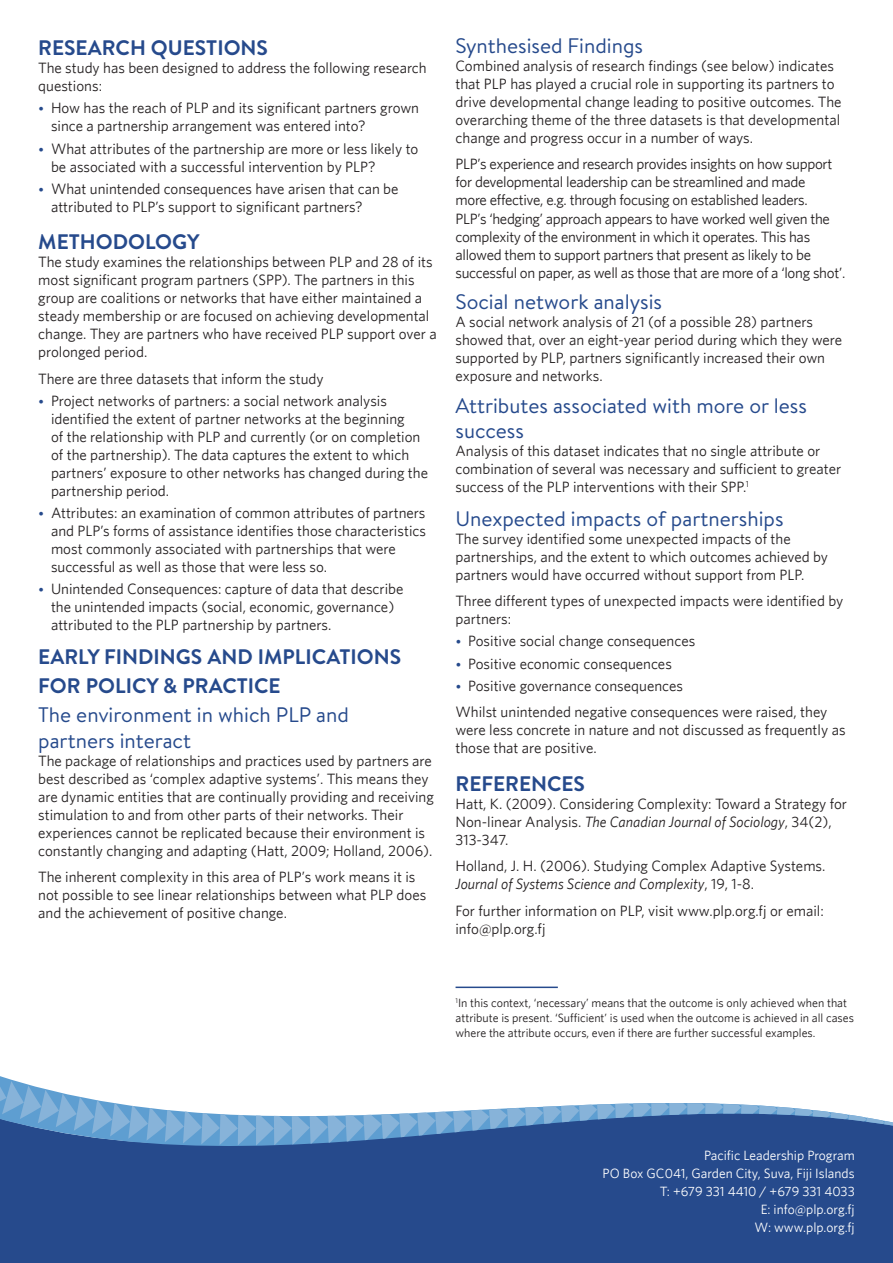
<style>
.page{position:relative;width:893px;height:1263px;background:#fff}
.page>*{position:absolute;margin:0;border:0;box-sizing:border-box;transform-origin:0 0}
.t1{font:21px/25.2px "Brandon Text";color:#264a8c}
.t2{font:700 21px/28.8px "Brandon Text";color:#264a8c}
.t3{font:15px/18px "Whitney";color:#231f20}
.t4{font:15px/18px "Whitney";letter-spacing:-.02em;color:#231f20}
.t5{font:13.5px "Whitney";color:#fff}
.t6{font:12px/15px "Whitney";color:#231f20}
.s1{font-family:"Halis R";font-weight:500;color:#264a8c}
.s2{font-style:italic}
</style>
<div class="page">
<div style="left:0;top:1230px;width:893px;height:33px;background:#264a8c"></div>
<div style="left:0;top:1150px;width:893px;height:80px;background:#264a8c"></div>
<svg style="left:0;top:1076px;width:893px;height:74px"></svg>
<hr style="left:456px;top:986px;width:102px;height:2px;background:#264a8c">
<h1 class="t2" style="left:38px;top:33px;width:231px">RESEARCH QUESTIONS</h1>
<p class="t3" style="left:38px;top:59px;width:390px">The study has been designed to address the following research questions:</p>
<p class="t3" style="left:51px;top:99px;width:370px;text-indent:-13px"><span class="s1">•</span> How has the reach of PLP and its significant partners grown since a partnership arrangement was entered into?</p>
<p class="t3" style="left:51px;top:139px;width:369px;text-indent:-13px"><span class="s1">•</span> What attributes of the partnership are more or less likely to be associated with a successful intervention by PLP?</p>
<p class="t3" style="left:51px;top:179px;width:349px;text-indent:-13px"><span class="s1">•</span> What unintended consequences have arisen that can be attributed to PLP’s support to significant partners?</p>
<h1 class="t2" style="left:38px;top:227px;width:163px">METHODOLOGY</h1>
<p class="t3" style="left:38px;top:253px;width:400px">The study examines the relationships between PLP and 28 of its most significant program partners (SPP). The partners in this group are coalitions or networks that have either maintained a steady membership or are focused on achieving developmental change. They are partners who have received PLP support over a prolonged period.</p>
<p class="t3" style="left:38px;top:369px;width:287px">There are three datasets that inform the study</p>
<p class="t3" style="left:51px;top:391px;width:379px;text-indent:-13px"><span class="s1">•</span> Project networks of partners: a social network analysis identified the extent of partner networks at the beginning<br>of the relationship with PLP and currently (or on completion of the partnership). The data captures the extent to which partners’ exposure to other networks has changed during the partnership period.</p>
<p class="t3" style="left:51px;top:504px;width:376px;text-indent:-13px"><span class="s1">•</span> Attributes: an examination of common attributes of partners and PLP’s forms of assistance identifies those characteristics most commonly associated with partnerships that were successful as well as those that were less so.</p>
<p class="t3" style="left:51px;top:580px;width:354px;text-indent:-13px"><span class="s1">•</span> Unintended Consequences: capture of data that describe the unintended impacts (social, economic, governance) attributed to the PLP partnership by partners.</p>
<h1 class="t2" style="left:38px;top:642px;width:364px">EARLY FINDINGS AND IMPLICATIONS<br>FOR POLICY &amp; PRACTICE</h1>
<h2 class="t1" style="left:38px;top:702px;width:312px">The environment in which PLP and partners interact</h2>
<p class="t3" style="left:38px;top:751px;width:397px">The package of relationships and practices used by partners are best described as ‘complex adaptive systems’. This means they are dynamic entities that are continually providing and receiving stimulation to and from other parts of their networks. Their experiences cannot be replicated because their environment is constantly changing and adapting (Hatt, 2009; Holland, 2006).</p>
<p class="t3" style="left:38px;top:868px;width:389px">The inherent complexity in this area of PLP’s work means it is not possible to see linear relationships between what PLP does and the achievement of positive change.</p>
<h2 class="t1" style="left:455px;top:32px;width:189px">Synthesised Findings</h2>
<p class="t3" style="left:455px;top:56px;width:388px">Combined analysis of research findings (see below) indicates that PLP has played a crucial role in supporting its partners to drive developmental change leading to positive outcomes. The overarching theme of the three datasets is that developmental change and progress occur in a number of ways.</p>
<p class="t4" style="left:455px;top:155px;width:391px">PLP’s experience and research provides insights on how support for developmental leadership can be streamlined and made<br>more effective, e.g. through focusing on established leaders.<br>PLP’s ‘hedging’ approach appears to have worked well given the complexity of the environment in which it operates. This has allowed them to support partners that present as likely to be successful on paper, as well as those that are more of a ‘long shot’.</p>
<h2 class="t1" style="left:455px;top:288px;width:208px">Social network analysis</h2>
<h2 class="t3" style="left:455px;top:313px;width:388px">A social network analysis of 21 (of a possible 28) partners showed that, over an eight-year period during which they were supported by PLP, partners significantly increased their own exposure and networks.</h2>
<h2 class="t1" style="left:455px;top:392px;width:353px">Attributes associated with more or less success</h2>
<p class="t3" style="left:455px;top:441px;width:387px">Analysis of this dataset indicates that no single attribute or combination of several was necessary and sufficient to greater success of the PLP interventions with their SPP.<sup>1</sup></p>
<h2 class="t1" style="left:455px;top:505px;width:329px">Unexpected impacts of partnerships</h2>
<p class="t3" style="left:455px;top:529px;width:374px">The survey identified some unexpected impacts of the partnerships, and the extent to which outcomes achieved by partners would have occurred without support from PLP.</p>
<p class="t3" style="left:455px;top:591px;width:389px">Three different types of unexpected impacts were identified by partners:</p>
<p class="t3" style="left:455px;top:632px;width:241px"><span class="s1">•</span> Positive social change consequences</p>
<p class="t3" style="left:455px;top:654px;width:218px"><span class="s1">•</span> Positive economic consequences</p>
<p class="t3" style="left:455px;top:676px;width:229px"><span class="s1">•</span> Positive governance consequences</p>
<p class="t3" style="left:455px;top:703px;width:392px">Whilst unintended negative consequences were raised, they were less concrete in nature and not discussed as frequently as those that are positive.</p>
<h1 class="t2" style="left:455px;top:768px;width:131px">REFERENCES</h1>
<p class="t3" style="left:455px;top:794px;width:393px">Hatt, K. (2009). Considering Complexity: Toward a Strategy for<br>Non-linear Analysis. <span class="s2">The Canadian Journal of Sociology</span>, 34(2),<br>313-347.</p>
<p class="t3" style="left:455px;top:857px;width:371px">Holland, J. H. (2006). Studying Complex Adaptive Systems.<br><span class="s2">Journal of Systems Science and Complexity</span>, 19, 1-8.</p>
<p class="t3" style="left:455px;top:901px;width:370px">For further information on PLP, visit www.plp.org.fj or email: info@plp.org.fj</p>
<h1 class="t6" style="left:456px;top:995px;width:400px"><sup>1</sup>In this context, ‘necessary’ means that the outcome is only achieved when that attribute is present. ‘Sufficient’ is used when the outcome is achieved in all cases where the attribute occurs, even if there are further successful examples.</h1>
<p class="t5" style="left:704px;top:1147px;width:152px">Pacific Leadership Program</p>
<p class="t5" style="left:603px;top:1165px;width:254px">PO Box GC041, Garden City, Suva, Fiji Islands</p>
<p class="t5" style="left:660px;top:1183px;width:196px">T: +679 331 4410 / +679 331 4033</p>
<p class="t5" style="left:761px;top:1201px;width:95px">E: info@plp.org.fj</p>
<p class="t5" style="left:755px;top:1219px;width:102px">W: www.plp.org.fj</p>
</div>
